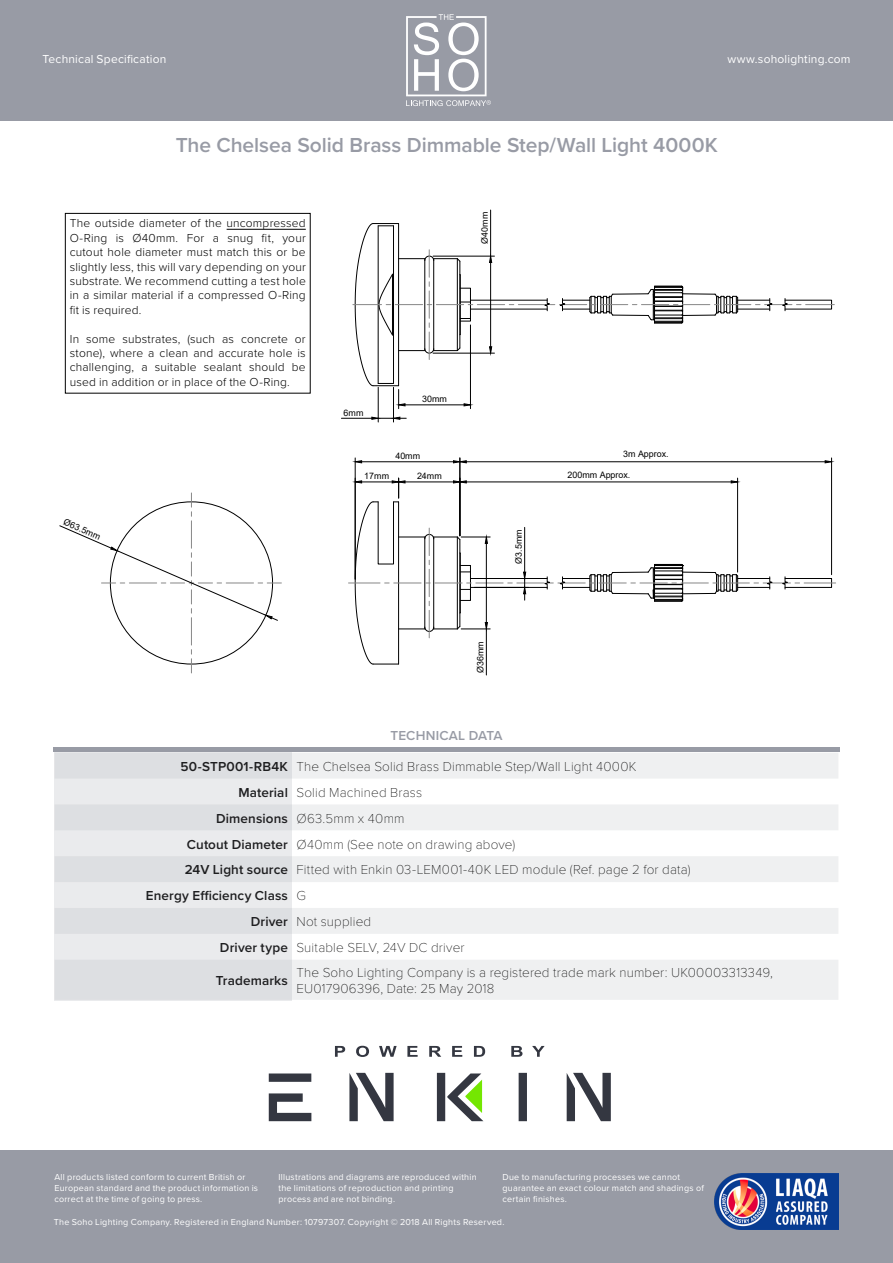
<style>
.page{position:relative;width:893px;height:1263px;background:#fff}
.page>*{position:absolute;margin:0;border:0;box-sizing:border-box;transform-origin:0 0}
.t1{font:600 21px "Proxima Nova";letter-spacing:-.005em;color:#989ba5}
.t2{font:100 13.5px/26px "Proxima Nova T";letter-spacing:.015em;color:#000}
.t3{font:600 13.5px "Proxima Nova";letter-spacing:.01em;color:#000}
.t4{font:600 13.5px "Proxima Nova";letter-spacing:.015em;color:#989ba5}
.t5{font:300 12px/14.4px "Proxima Nova";letter-spacing:.015em;color:#000;text-align:justify}
.t6{font:12px "Proxima Nova";letter-spacing:.015em;color:#fff}
.t7{font:9px/10.8px "Proxima Nova";letter-spacing:.025em;color:#fff}
.t8{font:8.85px "Arial";color:#000}
.s1{font-family:"Proxima Nova";font-weight:600}
.s2{font-family:"Proxima Nova T";font-weight:100}
</style>
<div class="page">
<div style="left:0;top:1150px;width:893px;height:113px;background:#989ba5"></div>
<img style="left:715px;top:1173px;width:124px;height:56px">
<svg style="left:335px;top:1046px;width:210px;height:11px"></svg>
<svg style="left:269px;top:1073px;width:342px;height:48px"></svg>
<svg style="left:292px;top:753px;width:546px;height:247px;fill:#eff0f1"></svg>
<div style="left:54px;top:752px;width:238px;height:248px;background:linear-gradient(to right,#e2e4e7,#e2e4e7)"></div>
<hr style="left:54px;top:748px;width:786px;height:4px;background:#989ba5">
<div style="left:0;top:0;width:893px;height:121px;background:#989ba5"></div>
<svg style="left:406px;top:14px;width:85px;height:92px"></svg>
<svg style="left:64px;top:209px;width:772px;height:467px"></svg>
<hr style="left:348px;top:583px;width:32px;height:1px;background:#878787">
<hr style="left:804px;top:583px;width:32px;height:1px;background:#878787">
<hr style="left:355px;top:458px;width:1px;height:121px;background:#000">
<hr style="left:362px;top:461px;width:91px;height:1px;background:#000">
<svg style="left:354px;top:460px;width:8px;height:4px"></svg>
<hr style="left:486px;top:629px;width:1px;height:46px;background:#000">
<hr style="left:460px;top:458px;width:1px;height:78px;background:#000">
<hr style="left:831px;top:458px;width:1px;height:117px;background:#000">
<hr style="left:466px;top:461px;width:359px;height:1px;background:#000">
<svg style="left:453px;top:460px;width:14px;height:4px"></svg>
<svg style="left:824px;top:460px;width:8px;height:4px"></svg>
<hr style="left:490px;top:210px;width:1px;height:46px;background:#000">
<svg style="left:59px;top:493px;width:222px;height:180px"></svg>
<hr style="left:378px;top:387px;width:1px;height:35px;background:#000">
<hr style="left:393px;top:387px;width:1px;height:35px;background:#000">
<hr style="left:341px;top:418px;width:31px;height:1px;background:#000">
<svg style="left:371px;top:416px;width:35px;height:4px"></svg>
<svg style="left:353px;top:223px;width:481px;height:186px"></svg>
<svg style="left:354px;top:478px;width:478px;height:187px"></svg>
<hr style="left:227px;top:229px;width:79px;height:1px;background:#000">
<div style="left:65px;top:213px;width:245px;height:180px;border:1px solid #000"></div>
<h3 class="t6" style="left:43px;top:51px;width:125px">Technical Specification</h3>
<h3 class="t6" style="left:727px;top:51px;width:125px">www.soholighting.com</h3>
<h1 class="t1" style="left:176px;top:129px;width:544px">The Chelsea Solid Brass Dimmable Step/Wall Light 4000K</h1>
<p class="t5" style="left:70px;top:215px;width:238px">The outside diameter of the uncompressed O-Ring is Ø40mm. For a snug fit, your cutout hole diameter must match this or be slightly less, this will vary depending on your substrate. We recommend cutting a test hole in a similar material if a compressed O-Ring fit is required.</p>
<h3 class="t5" style="left:70px;top:331px;width:238px">In some substrates, (such as concrete or stone), where a clean and accurate hole is challenging, a suitable sealant should be used in addition or in place of the O-Ring.</h3>
<p class="t8" style="left:66px;top:516px;width:41px;rotate:23deg">Ø63.5mm</p>
<p class="t8" style="left:479px;top:244px;width:33px;rotate:-90deg">Ø40mm</p>
<p class="t8" style="left:344px;top:406px;width:21px">6mm</p>
<p class="t8" style="left:422px;top:393px;width:26px">30mm</p>
<p class="t8" style="left:395px;top:450px;width:26px">40mm</p>
<p class="t8" style="left:364px;top:470px;width:26px">17mm</p>
<p class="t8" style="left:417px;top:470px;width:26px">24mm</p>
<p class="t8" style="left:474px;top:673px;width:33px;rotate:-90deg">Ø36mm</p>
<p class="t8" style="left:513px;top:563px;width:36px;rotate:-90deg">Ø3.5mm</p>
<p class="t8" style="left:623px;top:448px;width:47px">3m Approx.</p>
<p class="t8" style="left:567px;top:468px;width:64px">200mm Approx.</p>
<h2 class="t4" style="left:390px;top:726px;width:113px">TECHNICAL DATA</h2>
<h2 class="t2" style="left:181px;top:753px;width:457px"><span class="s1">50-STP001-RB4K</span> The Chelsea Solid Brass Dimmable Step/Wall Light 4000K</h2>
<h2 class="t2" style="left:238px;top:778px;width:185px"><span class="s1">Material</span> Solid Machined Brass</h2>
<h2 class="t2" style="left:216px;top:804px;width:190px"><span class="s1">Dimensions</span> Ø63.5mm x 40mm</h2>
<h2 class="t2" style="left:187px;top:830px;width:330px"><span class="s1">Cutout Diameter</span> Ø40mm (See note on drawing above)</h2>
<h2 class="t2" style="left:185px;top:856px;width:507px"><span class="s1">24V Light source</span> Fitted with Enkin 03-LEM001-40K LED module (Ref. page 2 for data)</h2>
<h2 class="t3" style="left:146px;top:886px;width:162px">Energy Efficiency Class <span class="s2">G</span></h2>
<h2 class="t2" style="left:220px;top:908px;width:246px;text-indent:31px"><span class="s1">Driver</span> Not supplied<br><span class="s1">Driver type</span> Suitable SELV, 24V DC driver</h2>
<h2 class="t3" style="left:216px;top:970px;width:73px">Trademarks</h2>
<h2 class="t2" style="left:296px;top:963px;width:478px;line-height:16.2px">The Soho Lighting Company is a registered trade mark number: UK00003313349,<br>EU017906396, Date: 25 May 2018</h2>
<p class="t7" style="left:54px;top:1171px;width:205px">All products listed conform to current British or<br>European standard and the product information is correct at the time of going to press.</p>
<p class="t7" style="left:278px;top:1171px;width:200px">Illustrations and diagrams are reproduced within the limitations of reproduction and printing process and are not binding.</p>
<p class="t7" style="left:502px;top:1171px;width:203px">Due to manufacturing processes we cannot guarantee an exact colour match and shadings of certain finishes.</p>
<p class="t7" style="left:54px;top:1216px;width:452px">The Soho Lighting Company. Registered in England Number: 10797307. Copyright © 2018 All Rights Reserved.</p>
</div>
